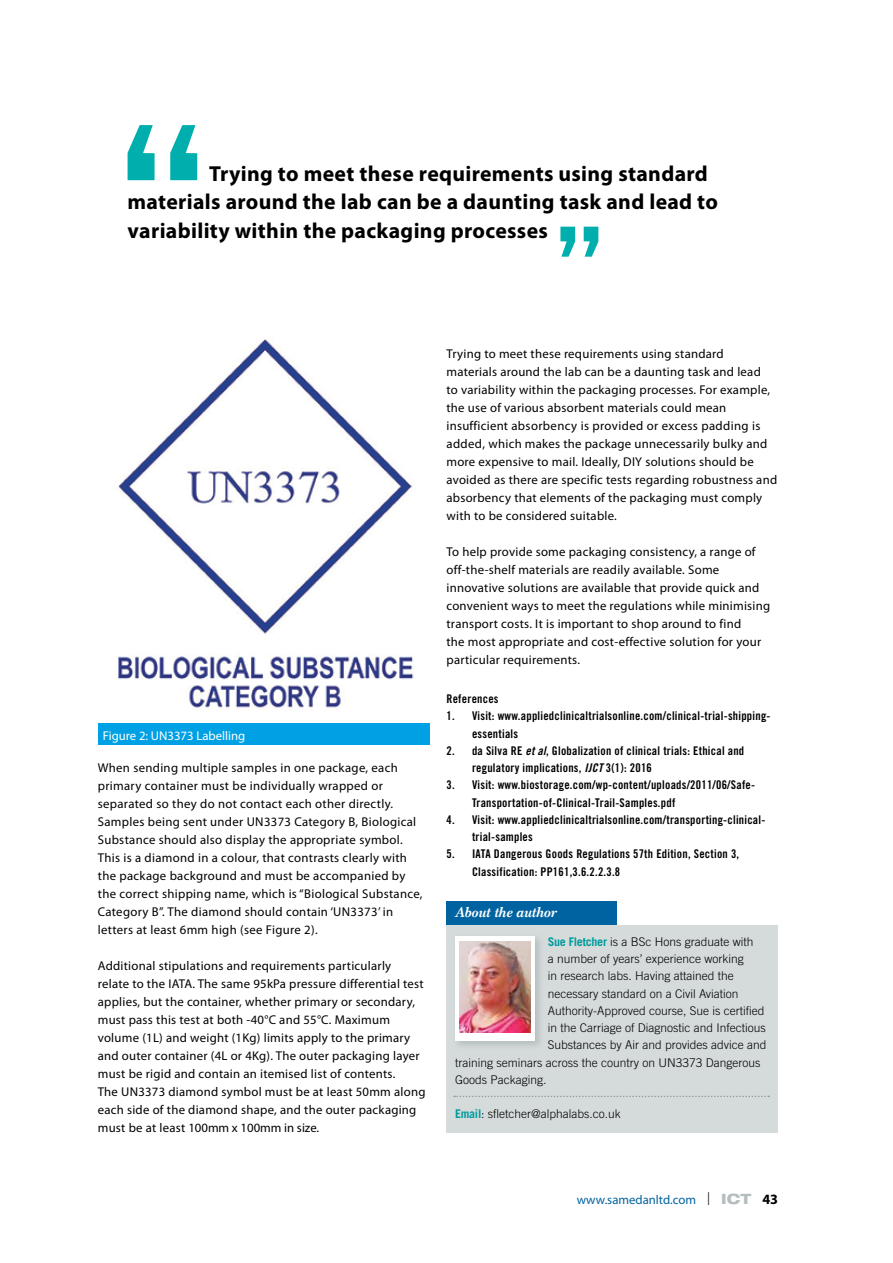
<style>
.page{position:relative;width:893px;height:1263px;background:#fff}
.page>*{position:absolute;margin:0;border:0;box-sizing:border-box;transform-origin:0 0}
.t1{font:700 21.75px/28.5px "Myriad Pro";letter-spacing:.015em;color:#000}
.t2{font:italic 700 15px "ITC New Baskerville";color:#fff}
.t3{font:12.75px/18px "Myriad Pro";letter-spacing:.02em;color:#000}
.t4{font:12.75px "Myriad Pro";color:#0063a1}
.t5{font:12.75px "Myriad Pro";color:#fff}
.t6{font:12px/17.2px "Trade Gothic LT Std Bd Cn 20";letter-spacing:.02em;color:#000}
.t7{font:300 12px "Trade Gothic";color:#000}
.s1{font-family:"Trade Gothic LT Std Bd Cn 20 Obl"}
.s2{font-family:"Trade Gothic LT Std";font-weight:700;color:#009c9e}
.s3{font-family:"Helvetica Neue LT Std";font-weight:100;font-size:18px;color:#000}
.s4{font-family:"Helvetica Neue LT Std";font-weight:800;font-stretch:expanded;font-size:14.25px;color:#b5bebf}
.s5{font-weight:700;font-size:14.25px;color:#000}
</style>
<div class="page">
<div style="left:446px;top:925px;width:332px;height:208px;background:#d5dada"></div>
<svg style="left:455px;top:938px;width:85px;height:108px"></svg>
<div style="left:455px;top:936px;width:80px;height:104px;background:#fff"></div>
<img style="left:459px;top:941px;width:72px;height:91px">
<div style="left:446px;top:901px;width:171px;height:24px;background:#0063a1"></div>
<svg style="left:454px;top:1096px;width:315px;height:1px"></svg>
<svg style="left:560px;top:227px;width:15px;height:30px"></svg>
<svg style="left:584px;top:227px;width:14px;height:30px"></svg>
<svg style="left:170px;top:125px;width:27px;height:55px"></svg>
<svg style="left:128px;top:125px;width:27px;height:55px"></svg>
<img style="left:117px;top:339px;width:297px;height:369px">
<div style="left:98px;top:724px;width:331px;height:21px;background:#00a1e4"></div>
<h1 class="t1" style="left:128px;top:160px;width:592px;text-indent:81px">Trying to meet these requirements using standard materials around the lab can be a daunting task and lead to variability within the packaging processes</h1>
<p class="t5" style="left:103px;top:728px;width:144px">Figure 2: UN3373 Labelling</p>
<p class="t3" style="left:98px;top:759px;width:326px">When sending multiple samples in one package, each primary container must be individually wrapped or separated so they do not contact each other directly.<br>Samples being sent under UN3373 Category B, Biological Substance should also display the appropriate symbol.<br>This is a diamond in a colour, that contrasts clearly with the package background and must be accompanied by the correct shipping name, which is “Biological Substance, Category B”. The diamond should contain ‘UN3373’ in letters at least 6mm high (see Figure 2).</p>
<p class="t3" style="left:98px;top:957px;width:329px">Additional stipulations and requirements particularly relate to the IATA. The same 95kPa pressure differential test applies, but the container, whether primary or secondary, must pass this test at both -40°C and 55°C. Maximum volume (1L) and weight (1Kg) limits apply to the primary and outer container (4L or 4Kg). The outer packaging layer must be rigid and contain an itemised list of contents.<br>The UN3373 diamond symbol must be at least 50mm along each side of the diamond shape, and the outer packaging must be at least 100mm x 100mm in size.</p>
<p class="t3" style="left:446px;top:345px;width:332px">Trying to meet these requirements using standard materials around the lab can be a daunting task and lead<br>to variability within the packaging processes. For example, the use of various absorbent materials could mean insufficient absorbency is provided or excess padding is added, which makes the package unnecessarily bulky and more expensive to mail. Ideally, DIY solutions should be avoided as there are specific tests regarding robustness and absorbency that elements of the packaging must comply with to be considered suitable.</p>
<p class="t3" style="left:446px;top:543px;width:325px">To help provide some packaging consistency, a range of off-the-shelf materials are readily available. Some innovative solutions are available that provide quick and convenient ways to meet the regulations while minimising transport costs. It is important to shop around to find<br>the most appropriate and cost-effective solution for your particular requirements.</p>
<p class="t6" style="left:446px;top:690px;width:54px">References</p>
<p class="t6" style="left:472px;top:707px;width:300px;text-indent:-26px">1. Visit: www.appliedclinicaltrialsonline.com/clinical-trial-shipping&shy;essentials</p>
<p class="t6" style="left:472px;top:742px;width:274px;text-indent:-26px">2. da Silva RE <span class="s1">et al</span>, Globalization of clinical trials: Ethical and regulatory implications, <span class="s1">IJCT</span> 3(1): 2016</p>
<p class="t6" style="left:472px;top:776px;width:285px;text-indent:-26px">3. Visit: www.biostorage.com/wp-content/uploads/2011/06/Safe-<br>Transportation-of-Clinical-Trail-Samples.pdf</p>
<p class="t6" style="left:472px;top:811px;width:295px;text-indent:-26px">4. Visit: www.appliedclinicaltrialsonline.com/transporting-clinical&shy;trial-samples</p>
<p class="t6" style="left:472px;top:845px;width:269px;text-indent:-26px">5. IATA Dangerous Goods Regulations 57th Edition, Section 3,<br>Classification: PP161,3.6.2.2.3.8</p>
<p class="t2" style="left:455px;top:903px;width:103px">About the author</p>
<p class="t7" style="left:548px;top:934px;width:207px"><span class="s2">Sue Fletcher</span> is a BSc Hons graduate with</p>
<p class="t7" style="left:548px;top:952px;width:198px">a number of years’ experience working</p>
<p class="t7" style="left:548px;top:969px;width:188px">in research labs. Having attained the</p>
<p class="t7" style="left:548px;top:986px;width:192px">necessary standard on a Civil Aviation</p>
<p class="t7" style="left:548px;top:1003px;width:218px">Authority-Approved course, Sue is certified</p>
<p class="t7" style="left:548px;top:1021px;width:220px">in the Carriage of Diagnostic and Infectious</p>
<p class="t7" style="left:548px;top:1038px;width:220px">Substances by Air and provides advice and</p>
<p class="t7" style="left:455px;top:1055px;width:307px">training seminars across the country on UN3373 Dangerous</p>
<p class="t7" style="left:455px;top:1072px;width:93px">Goods Packaging.</p>
<p class="t7" style="left:455px;top:1107px;width:167px"><span class="s2">Email</span>: sfletcher@alphalabs.co.uk</p>
<p class="t4" style="left:577px;top:1192px;width:203px">www.samedanltd.com <span class="s3">l</span> <span class="s4">ICT</span> <span class="s5">43</span></p>
</div>
